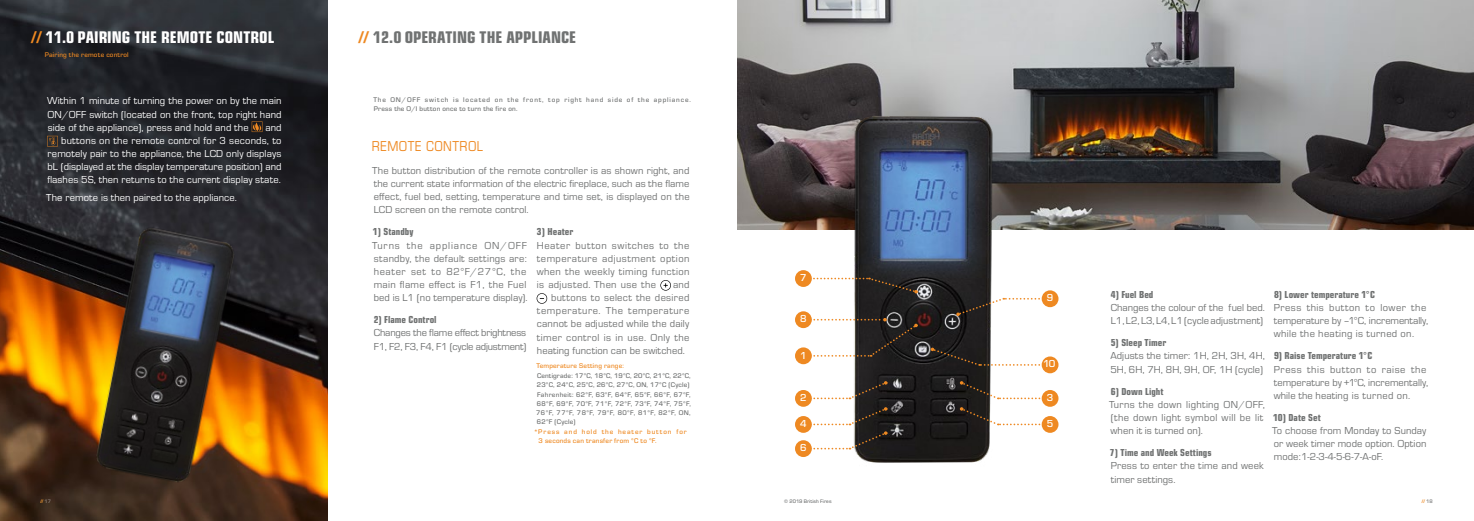
<style>
.page{position:relative;width:1474px;height:521px;background:#fff}
.page>*{position:absolute;margin:0;border:0;box-sizing:border-box;transform-origin:0 0}
.t1{font:17.5px "Eurostile Con Hea";color:#fff}
.t2{font:17.5px "Eurostile Con Hea";color:#707272}
.t3{font:14.88px "Eurostile Con";letter-spacing:.02em;color:#ee8922}
.t4{font:10.5px/13.1px "Eurostile";letter-spacing:.015em;color:#707272}
.t5{font:10.5px/13.1px "Eurostile";letter-spacing:.01em;color:#fff;text-align:justify}
.t6{font:10.5px "Eurostile Con Hea";color:#707272}
.t7{font:10.5px/13.1px "Eurostile";letter-spacing:-.015em;color:#707272}
.t8{font:10.5px "Eurostile";letter-spacing:.035em;color:#707272}
.t9{font:10.5px "Eurostile";letter-spacing:.055em;color:#707272}
.t10{font:500 10.5px "Eurostile";color:#fff}
.t11{font:500 7px/8.8px "Eurostile";letter-spacing:.045em;color:#707272;text-align:justify}
.t12{font:500 7px/8.8px "Eurostile";letter-spacing:.12em;color:#707272}
.t13{font:500 7px/8.8px "Eurostile";letter-spacing:.025em;color:#707272}
.t14{font:500 7px/8.8px "Eurostile";letter-spacing:.13em;color:#ee8922}
.t15{font:500 7px "Eurostile";letter-spacing:.035em;color:#ee8922}
.t16{font:500 5.25px "Eurostile";letter-spacing:.01em;color:#707272}
.t17{font:5.25px "Eurostile Con Hea";color:#ee8922}
.s1{color:#ee8922}
.s2{font-family:"Eurostile";font-weight:500;color:#707272}
</style>
<div class="page">
<img style="left:737px;top:0;width:736px;height:229px">
<img style="left:0;top:0;width:328px;height:170px">
<svg style="left:252px;top:121px;width:10px;height:11px"></svg>
<svg style="left:47px;top:136px;width:11px;height:10px"></svg>
<svg style="left:660px;top:280px;width:11px;height:11px"></svg>
<svg style="left:536px;top:293px;width:11px;height:11px"></svg>
<img style="left:0;top:170px;width:328px;height:351px">
<img style="left:846px;top:111px;width:156px;height:352px">
<div style="left:795px;top:270px;width:16px;height:17px;background:#ee8922;border-radius:50%"></div>
<svg style="left:803px;top:277px;width:114px;height:16px"></svg>
<div style="left:795px;top:311px;width:16px;height:17px;background:#ee8922;border-radius:50%"></div>
<div style="left:1041px;top:356px;width:17px;height:17px;background:#ee8922;border-radius:50%"></div>
<svg style="left:930px;top:348px;width:121px;height:18px"></svg>
<div style="left:1041px;top:390px;width:17px;height:17px;background:#ee8922;border-radius:50%"></div>
<svg style="left:959px;top:381px;width:90px;height:18px"></svg>
<div style="left:795px;top:390px;width:16px;height:17px;background:#ee8922;border-radius:50%"></div>
<svg style="left:804px;top:381px;width:83px;height:18px"></svg>
<div style="left:1041px;top:416px;width:17px;height:17px;background:#ee8922;border-radius:50%"></div>
<svg style="left:959px;top:407px;width:92px;height:18px"></svg>
<div style="left:795px;top:416px;width:16px;height:17px;background:#ee8922;border-radius:50%"></div>
<svg style="left:803px;top:407px;width:84px;height:18px"></svg>
<div style="left:795px;top:440px;width:16px;height:17px;background:#ee8922;border-radius:50%"></div>
<svg style="left:803px;top:431px;width:84px;height:18px"></svg>
<div style="left:795px;top:347px;width:16px;height:17px;background:#ee8922;border-radius:50%"></div>
<svg style="left:803px;top:318px;width:114px;height:39px"></svg>
<div style="left:1041px;top:290px;width:17px;height:17px;background:#ee8922;border-radius:50%"></div>
<svg style="left:956px;top:298px;width:95px;height:18px"></svg>
<h1 class="t1" style="left:32px;top:25px;width:244px"><span class="s1">//</span> 11.0 PAIRING THE REMOTE CONTROL</h1>
<p class="t15" style="left:45px;top:50px;width:85px">Pairing the remote control</p>
<p class="t5" style="left:47px;top:94px;width:236px">Within 1 minute of turning the power on by the main ON/OFF switch (located on the front, top right hand side of the appliance), press and hold and the</p>
<p class="t5" style="left:47px;top:120px;width:235px;text-align:right">and<br>buttons on the remote control for 3 seconds, to remotely pair to the appliance, the LCD only displays bL (displayed at the display temperature position) and flashes 5S, then returns to the current display state.</p>
<p class="t5" style="left:46px;top:191px;width:192px">The remote is then paired to the appliance.</p>
<h1 class="t2" style="left:359px;top:25px;width:219px"><span class="s1">//</span> 12.0 OPERATING THE APPLIANCE</h1>
<p class="t12" style="left:373px;top:95px;width:319px">The ON/OFF switch is located on the front, top right hand side of the appliance.<br>Press the O/I button once to turn the fire on.</p>
<h2 class="t3" style="left:372px;top:136px;width:113px">REMOTE CONTROL</h2>
<p class="t4" style="left:372px;top:163px;width:319px;text-align:justify">The button distribution of the remote controller is as shown right, and the current state information of the electric fireplace, such as the flame effect, fuel bed, setting, temperature and time set, is displayed on the LCD screen on the remote control.</p>
<p class="t6" style="left:373px;top:224px;width:42px">1) Standby</p>
<p class="t4" style="left:372px;top:238px;width:157px;text-align:justify">Turns the appliance ON/OFF standby, the default settings are: heater set to 82°F/27°C, the main flame effect is F1, the Fuel bed is L1 (no temperature display).</p>
<p class="t6" style="left:373px;top:312px;width:64px">2) Flame Control</p>
<p class="t7" style="left:374px;top:326px;width:154px">Changes the flame effect brightness<br>F1, F2, F3, F4, F1 (cycle adjustment)</p>
<p class="t6" style="left:537px;top:224px;width:38px">3) Heater</p>
<p class="t4" style="left:536px;top:238px;width:154px;text-align:justify">Heater button switches to the temperature adjustment option when the weekly timing function is adjusted. Then use the</p>
<p class="t4" style="left:673px;top:277px;width:18px">and</p>
<p class="t4" style="left:551px;top:291px;width:140px">buttons to select the desired</p>
<p class="t9" style="left:537px;top:304px;width:154px">temperature. The temperature</p>
<p class="t4" style="left:537px;top:317px;width:154px">cannot be adjusted while the daily</p>
<p class="t8" style="left:537px;top:330px;width:154px">timer control is in use. Only the</p>
<p class="t4" style="left:537px;top:343px;width:149px">heating function can be switched.</p>
<p class="t15" style="left:536px;top:360px;width:89px">Temperature Setting range:</p>
<p class="t13" style="left:537px;top:371px;width:155px">Centigrade: 17°C, 18°C, 19°C, 20°C, 21°C, 22°C,<br>23°C, 24°C, 25°C, 26°C, 27°C, ON, 17°C (Cycle)</p>
<p class="t11" style="left:536px;top:390px;width:156px">Fahrenheit: 62°F, 63°F, 64°F, 65°F, 66°F, 67°F, 68°F, 69°F, 70°F, 71°F, 72°F, 73°F, 74°F, 75°F, 76°F, 77°F, 78°F, 79°F, 80°F, 81°F, 82°F, ON, 62°F (Cycle)</p>
<p class="t14" style="left:538px;top:427px;width:150px;text-indent:-5px">*Press and hold the heater button for<br>3 seconds can transfer from °C to °F.</p>
<p class="t10" style="left:800px;top:270px;width:8px">7</p>
<p class="t10" style="left:800px;top:311px;width:8px">8</p>
<p class="t10" style="left:800px;top:348px;width:8px">1</p>
<p class="t10" style="left:800px;top:390px;width:8px">2</p>
<p class="t10" style="left:800px;top:416px;width:8px">4</p>
<p class="t10" style="left:800px;top:440px;width:8px">6</p>
<p class="t10" style="left:1046px;top:291px;width:8px">9</p>
<p class="t10" style="left:1043px;top:357px;width:14px">10</p>
<p class="t10" style="left:1046px;top:390px;width:8px">3</p>
<p class="t10" style="left:1046px;top:416px;width:8px">5</p>
<p class="t6" style="left:1110px;top:287px;width:44px">4) Fuel Bed</p>
<p class="t4" style="left:1110px;top:300px;width:156px">Changes the colour of the fuel bed.<br>L1, L2, L3, L4, L1 (cycle adjustment)</p>
<p class="t6" style="left:1110px;top:335px;width:57px">5) Sleep Timer</p>
<p class="t4" style="left:1110px;top:349px;width:156px">Adjusts the timer: 1H, 2H, 3H, 4H,<br>5H, 6H, 7H, 8H, 9H, OF, 1H (cycle)</p>
<p class="t6" style="left:1110px;top:384px;width:54px">6) Down Light</p>
<p class="t4" style="left:1109px;top:397px;width:157px">Turns the down lighting ON/OFF, (the down light symbol will be lit when it is turned on).</p>
<p class="t6" style="left:1109px;top:445px;width:103px">7) Time and Week Settings</p>
<p class="t4" style="left:1110px;top:459px;width:154px">Press to enter the time and week timer settings.</p>
<p class="t6" style="left:1273px;top:287px;width:103px">8) Lower temperature 1°C</p>
<p class="t4" style="left:1273px;top:300px;width:156px">Press this button to lower the temperature by –1°C, incrementally, while the heating is turned on.</p>
<p class="t6" style="left:1273px;top:348px;width:100px">9) Raise Temperature 1°C</p>
<p class="t4" style="left:1273px;top:362px;width:156px">Press this button to raise the temperature by +1°C, incrementally, while the heating is turned on.</p>
<p class="t6" style="left:1272px;top:410px;width:49px">10) Date Set</p>
<p class="t4" style="left:1272px;top:424px;width:156px;text-align:justify">To choose from Monday to Sunday or week timer mode option. Option mode:1-2-3-4-5-6-7-A-oF.</p>
<p class="t17" style="left:40px;top:497px;width:12px">// <span class="s2">17</span></p>
<p class="t16" style="left:784px;top:497px;width:49px">© 2019 British Fires</p>
<p class="t17" style="left:1421px;top:497px;width:12px">// <span class="s2">18</span></p>
</div>
